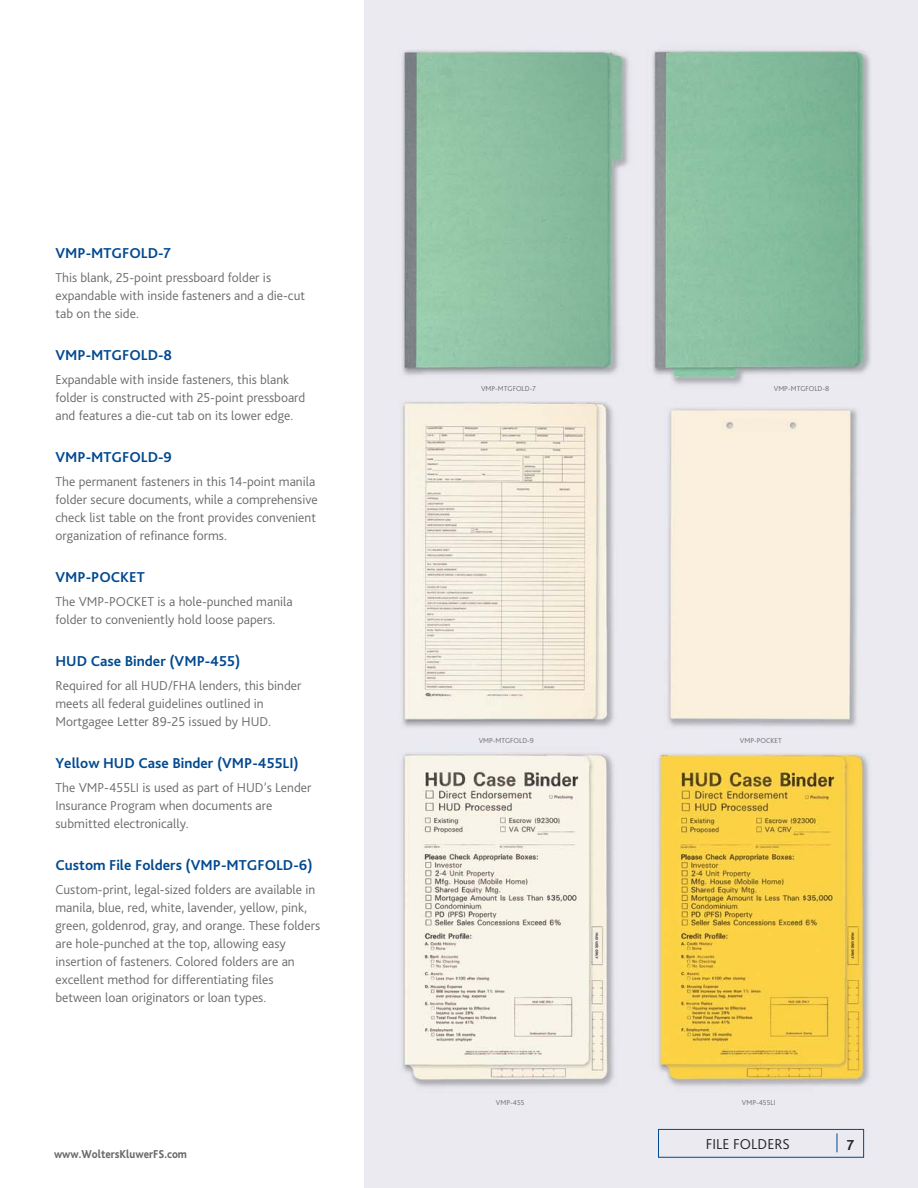
<style>
.page{position:relative;width:918px;height:1188px;background:#fff}
.page>*{position:absolute;margin:0;border:0;box-sizing:border-box;transform-origin:0 0}
.t1{font:700 15px "Bliss 2";color:#004990}
.t2{font:300 15px "Bliss 2";color:#231f20}
.t3{font:700 15px "Bliss 2";color:#231f20}
.t4{font:300 13.5px/18px "Bliss 2";color:#696a6c}
.t5{font:800 12px "Bliss 2";color:#696a6c;scale:.9 1}
.t6{font:300 7.5px "Bliss 2";color:#696a6c}
</style>
<div class="page">
<img style="left:364px;top:0;width:554px;height:1187px">
<div style="left:658px;top:1129px;width:206px;height:29px;border:1px solid #004990"></div>
<svg style="left:837px;top:1133px;width:1px;height:19px"></svg>
<p class="t1" style="left:56px;top:247px;width:117px">VMP-MTGFOLD-7</p>
<p class="t4" style="left:56px;top:270px;width:251px">This blank, 25-point pressboard folder is expandable with inside fasteners and a die-cut tab on the side.</p>
<p class="t1" style="left:56px;top:349px;width:118px">VMP-MTGFOLD-8</p>
<p class="t4" style="left:56px;top:372px;width:251px">Expandable with inside fasteners, this blank folder is constructed with 25-point pressboard and features a die-cut tab on its lower edge.</p>
<p class="t1" style="left:56px;top:451px;width:118px">VMP-MTGFOLD-9</p>
<p class="t4" style="left:56px;top:474px;width:264px">The permanent fasteners in this 14-point manila folder secure documents, while a comprehensive check list table on the front provides convenient organization of refinance forms.</p>
<p class="t1" style="left:56px;top:571px;width:91px">VMP-POCKET</p>
<p class="t4" style="left:56px;top:594px;width:239px">The VMP-POCKET is a hole-punched manila folder to conveniently hold loose papers.</p>
<p class="t1" style="left:56px;top:655px;width:186px">HUD Case Binder (VMP-455)</p>
<p class="t4" style="left:56px;top:678px;width:248px">Required for all HUD/FHA lenders, this binder meets all federal guidelines outlined in<br>Mortgagee Letter 89-25 issued by HUD.</p>
<p class="t1" style="left:56px;top:757px;width:245px">Yellow HUD Case Binder (VMP-455LI)</p>
<p class="t4" style="left:56px;top:780px;width:257px">The VMP-455LI is used as part of HUD’s Lender<br>Insurance Program when documents are submitted electronically.</p>
<p class="t1" style="left:56px;top:859px;width:259px">Custom File Folders (VMP-MTGFOLD-6)</p>
<p class="t4" style="left:56px;top:882px;width:266px">Custom-print, legal-sized folders are available in manila, blue, red, white, lavender, yellow, pink, green, goldenrod, gray, and orange. These folders are hole-punched at the top, allowing easy insertion of fasteners. Colored folders are an excellent method for differentiating files between loan originators or loan types.</p>
<p class="t5" style="left:54px;top:1149px;width:149px">www.WoltersKluwerFS.com</p>
<p class="t6" style="left:481px;top:386px;width:56px">VMP-MTGFOLD-7</p>
<p class="t6" style="left:774px;top:386px;width:57px">VMP-MTGFOLD-8</p>
<p class="t6" style="left:479px;top:738px;width:57px">VMP-MTGFOLD-9</p>
<p class="t6" style="left:740px;top:738px;width:43px">VMP-POCKET</p>
<p class="t6" style="left:496px;top:1100px;width:30px">VMP-455</p>
<p class="t6" style="left:742px;top:1100px;width:35px">VMP-455LI</p>
<p class="t2" style="left:706px;top:1138px;width:86px">FILE FOLDERS</p>
<p class="t3" style="left:847px;top:1139px;width:9px">7</p>
</div>
